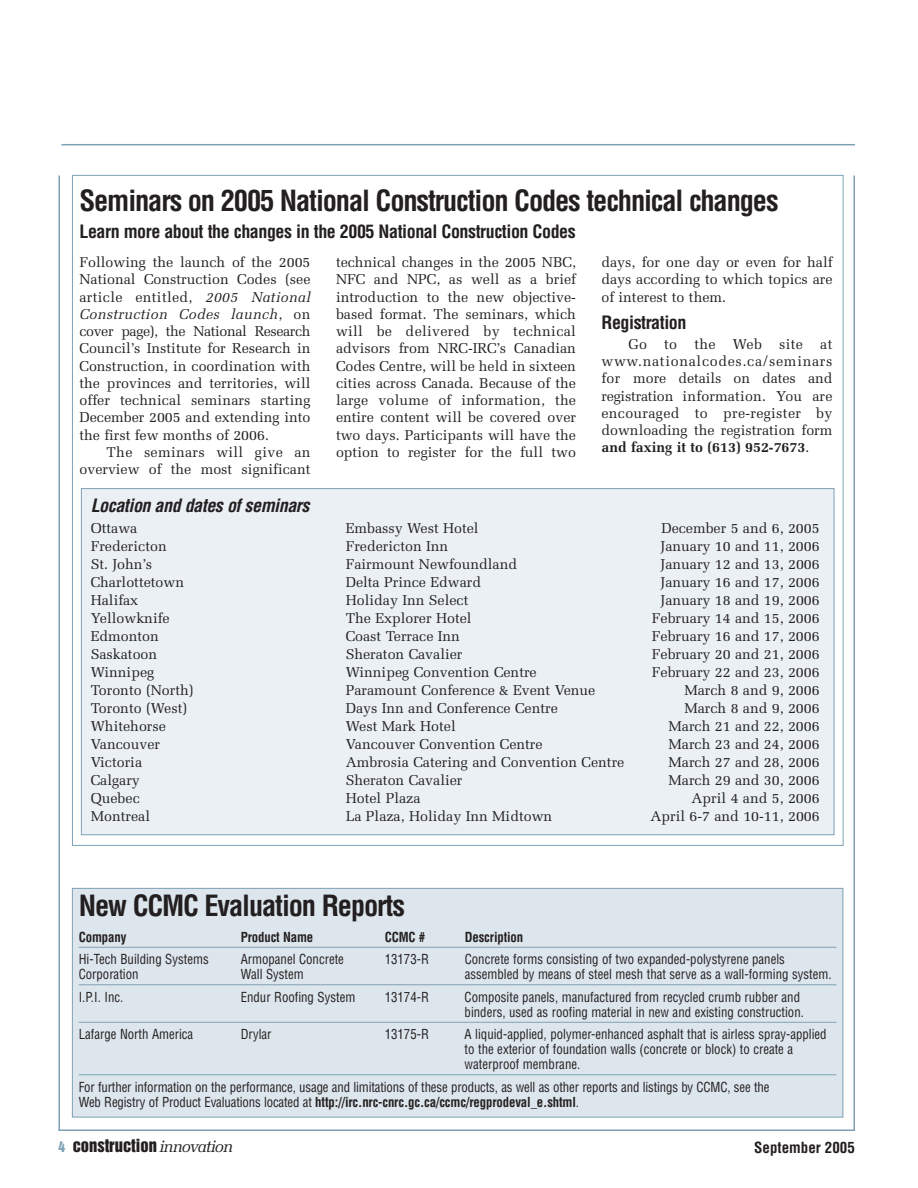
<style>
.page{position:relative;width:918px;height:1188px;background:#fff}
.page>*{position:absolute;margin:0;border:0;box-sizing:border-box;transform-origin:0 0}
.t1{font:700 condensed 28.5px "Helvetica";letter-spacing:-.04em;color:#231f20}
.t2{font:700 condensed 18px "Helvetica";letter-spacing:-.025em;color:#231f20}
.t3{font:italic 700 condensed 18px "Helvetica";color:#231f20}
.t4{font:16.5px "Helvetica Inserat";color:#231f20}
.t5{font:700 condensed 15px "Helvetica";color:#231f20}
.t6{font:14.25px/17.2px "Melior";color:#231f20;text-align:justify}
.t7{font:condensed 13.5px/15px "Helvetica";color:#231f20;scale:.95 1}
.t8{font:700 condensed 13.5px "Helvetica";letter-spacing:-.01em;color:#231f20;scale:.95 1}
.s1{font-style:italic}
.s2{font-weight:700}
.s3{font-size:13.5px;color:#7fa1b6}
.s4{font-family:"Melior";font-style:italic}
</style>
<div class="page">
<hr style="left:58px;top:176px;width:2px;height:955px;background:#7fa1b6">
<hr style="left:854px;top:176px;width:1px;height:955px;background:#7fa1b6">
<hr style="left:58px;top:1130px;width:797px;height:1px;background:#7fa1b6">
<hr style="left:62px;top:144px;width:793px;height:1px;background:#7fa1b6">
<div style="left:72px;top:888px;width:771px;height:229px;background:#dde6ed"></div>
<hr style="left:79px;top:947px;width:758px;height:1px;background:#7fa1b6">
<hr style="left:79px;top:984px;width:758px;height:1px;background:#7fa1b6">
<hr style="left:79px;top:1022px;width:758px;height:1px;background:#7fa1b6">
<hr style="left:79px;top:1074px;width:758px;height:1px;background:#7fa1b6">
<div style="left:72px;top:888px;width:771px;height:229px;border:1px solid #7fa1b6"></div>
<div style="left:81px;top:489px;width:753px;height:346px;background:#eaf0f4"></div>
<h1 class="t1" style="left:80px;top:190px;width:701px">Seminars on 2005 National Construction Codes technical changes</h1>
<p class="t2" style="left:80px;top:225px;width:498px">Learn more about the changes in the 2005 National Construction Codes</p>
<p class="t6" style="left:336px;top:255px;width:242px">technical changes in the 2005 NBC, NFC and NPC, as well as a brief introduction to the new objective&shy;based format. The seminars, which will be delivered by technical advisors from NRC-IRC’s Canadian Codes Centre, will be held in sixteen cities across Canada. Because of the large volume of information, the entire content will be covered over two days. Participants will have the option to register for the full two</p>
<p class="t6" style="left:602px;top:255px;width:233px">days, for one day or even for half days according to which topics are of interest to them.</p>
<p class="t6" style="left:80px;top:255px;width:233px">Following the launch of the 2005<br>National Construction Codes (see article entitled, <span class="s1">2005 National Construction Codes launch</span>, on cover page), the National Research Council’s Institute for Research in Construction, in coordination with the provinces and territories, will offer technical seminars starting December 2005 and extending into the first few months of 2006.</p>
<p class="t6" style="left:80px;top:445px;width:232px;text-align:right">The seminars will give an overview of the most significant</p>
<p class="t3" style="left:91px;top:498px;width:224px">Location and dates ofseminars</p>
<p class="t6" style="left:91px;top:520px;width:48px">Ottawa</p>
<p class="t6" style="left:346px;top:520px;width:134px">Embassy West Hotel</p>
<p class="t6" style="left:661px;top:520px;width:160px">December 5 and 6, 2005</p>
<p class="t6" style="left:91px;top:538px;width:77px">Fredericton</p>
<p class="t6" style="left:346px;top:538px;width:104px">Fredericton Inn</p>
<p class="t6" style="left:661px;top:538px;width:161px">January 10 and 11, 2006</p>
<p class="t6" style="left:91px;top:556px;width:63px">St. John’s</p>
<p class="t6" style="left:346px;top:556px;width:173px">Fairmount Newfoundland</p>
<p class="t6" style="left:661px;top:556px;width:161px">January 12 and 13, 2006</p>
<p class="t6" style="left:91px;top:574px;width:95px">Charlottetown</p>
<p class="t6" style="left:346px;top:574px;width:137px">Delta Prince Edward</p>
<p class="t6" style="left:661px;top:574px;width:161px">January 16 and 17, 2006</p>
<p class="t6" style="left:91px;top:592px;width:49px">Halifax</p>
<p class="t6" style="left:346px;top:592px;width:124px">Holiday Inn Select</p>
<p class="t6" style="left:661px;top:592px;width:161px">January 18 and 19, 2006</p>
<p class="t6" style="left:91px;top:610px;width:80px">Yellowknife</p>
<p class="t6" style="left:346px;top:610px;width:127px">The Explorer Hotel</p>
<p class="t6" style="left:652px;top:610px;width:169px">February 14 and 15, 2006</p>
<p class="t6" style="left:91px;top:628px;width:70px">Edmonton</p>
<p class="t6" style="left:346px;top:628px;width:116px">Coast Terrace Inn</p>
<p class="t6" style="left:652px;top:628px;width:169px">February 16 and 17, 2006</p>
<p class="t6" style="left:91px;top:646px;width:68px">Saskatoon</p>
<p class="t6" style="left:346px;top:646px;width:118px">Sheraton Cavalier</p>
<p class="t6" style="left:652px;top:646px;width:169px">February 20 and 21, 2006</p>
<p class="t6" style="left:91px;top:664px;width:65px">Winnipeg</p>
<p class="t6" style="left:346px;top:664px;width:193px">Winnipeg Convention Centre</p>
<p class="t6" style="left:652px;top:664px;width:169px">February 22 and 23, 2006</p>
<p class="t6" style="left:91px;top:682px;width:104px">Toronto (North)</p>
<p class="t6" style="left:346px;top:682px;width:251px">Paramount Conference &amp; Event Venue</p>
<p class="t6" style="left:684px;top:682px;width:137px">March 8 and 9, 2006</p>
<p class="t6" style="left:91px;top:700px;width:98px">Toronto (West)</p>
<p class="t6" style="left:346px;top:700px;width:214px">Days Inn and Conference Centre</p>
<p class="t6" style="left:684px;top:700px;width:137px">March 8 and 9, 2006</p>
<p class="t6" style="left:91px;top:718px;width:77px">Whitehorse</p>
<p class="t6" style="left:346px;top:718px;width:112px">West Mark Hotel</p>
<p class="t6" style="left:669px;top:718px;width:153px">March 21 and 22, 2006</p>
<p class="t6" style="left:91px;top:736px;width:71px">Vancouver</p>
<p class="t6" style="left:346px;top:736px;width:198px">Vancouver Convention Centre</p>
<p class="t6" style="left:669px;top:736px;width:153px">March 23 and 24, 2006</p>
<p class="t6" style="left:91px;top:754px;width:53px">Victoria</p>
<p class="t6" style="left:346px;top:754px;width:280px">Ambrosia Catering and Convention Centre</p>
<p class="t6" style="left:669px;top:754px;width:153px">March 27 and 28, 2006</p>
<p class="t6" style="left:91px;top:772px;width:51px">Calgary</p>
<p class="t6" style="left:346px;top:772px;width:118px">Sheraton Cavalier</p>
<p class="t6" style="left:669px;top:772px;width:153px">March 29 and 30, 2006</p>
<p class="t6" style="left:91px;top:790px;width:51px">Quebec</p>
<p class="t6" style="left:346px;top:790px;width:76px">Hotel Plaza</p>
<p class="t6" style="left:691px;top:790px;width:130px">April 4 and 5, 2006</p>
<p class="t6" style="left:91px;top:808px;width:61px">Montreal</p>
<p class="t6" style="left:346px;top:808px;width:208px">La Plaza, Holiday Inn Midtown</p>
<p class="t6" style="left:650px;top:808px;width:171px">April 6-7 and 10-11, 2006</p>
<p class="t2" style="left:602px;top:315px;width:87px">Registration</p>
<p class="t6" style="left:602px;top:337px;width:233px;text-indent:27px">Go to the Web site at www.nationalcodes.ca/seminars for more details on dates and registration information. You are encouraged to pre-register by downloading the registration form <span class="s2">and faxing it to (613) 952-7673</span>.</p>
<h1 class="t1" style="left:79px;top:895px;width:328px">New CCMC Evaluation Reports</h1>
<p class="t8" style="left:79px;top:932px;width:52px">Company</p>
<p class="t8" style="left:241px;top:932px;width:78px">Product Name</p>
<p class="t8" style="left:385px;top:932px;width:44px">CCMC #</p>
<p class="t8" style="left:465px;top:932px;width:63px">Description</p>
<p class="t7" style="left:79px;top:953px;width:138px">Hi-Tech Building Systems</p>
<p class="t7" style="left:241px;top:953px;width:110px">Armopanel Concrete</p>
<p class="t7" style="left:385px;top:953px;width:48px">13173-R</p>
<p class="t7" style="left:465px;top:953px;width:339px">Concrete forms consisting of two expanded-polystyrene panels</p>
<p class="t7" style="left:79px;top:968px;width:64px">Corporation</p>
<p class="t7" style="left:241px;top:968px;width:68px">Wall System</p>
<p class="t7" style="left:465px;top:968px;width:388px">assembled by means of steel mesh that serve as a wall-forming system.</p>
<p class="t7" style="left:79px;top:990px;width:48px">I.P.I. Inc.</p>
<p class="t7" style="left:241px;top:990px;width:122px">Endur Roofing System</p>
<p class="t7" style="left:385px;top:990px;width:48px">13174-R</p>
<p class="t7" style="left:465px;top:990px;width:359px">Composite panels, manufactured from recycled crumb rubber and binders, used as roofing material in new and existing construction.</p>
<p class="t7" style="left:79px;top:1028px;width:122px">Lafarge North America</p>
<p class="t7" style="left:241px;top:1028px;width:34px">Drylar</p>
<p class="t7" style="left:385px;top:1028px;width:48px">13175-R</p>
<p class="t7" style="left:465px;top:1028px;width:383px">A liquid-applied, polymer-enhanced asphalt that is airless spray-applied to the exterior of foundation walls (concrete or block) to create a waterproof membrane.</p>
<p class="t7" style="left:79px;top:1080px;width:729px">For further information on the performance, usage and limitations of these products, as well as other reports and listings by CCMC, see the<br>Web Registry of Product Evaluations located at <span class="s2">http://irc.nrc-cnrc.gc.ca/ccmc/regprodeval_e.shtml</span>.</p>
<p class="t4" style="left:58px;top:1139px;width:176px"><span class="s3">4</span> CONSTRUCTION <span class="s4">innovation</span></p>
<p class="t5" style="left:754px;top:1142px;width:102px">September 2005</p>
</div>
